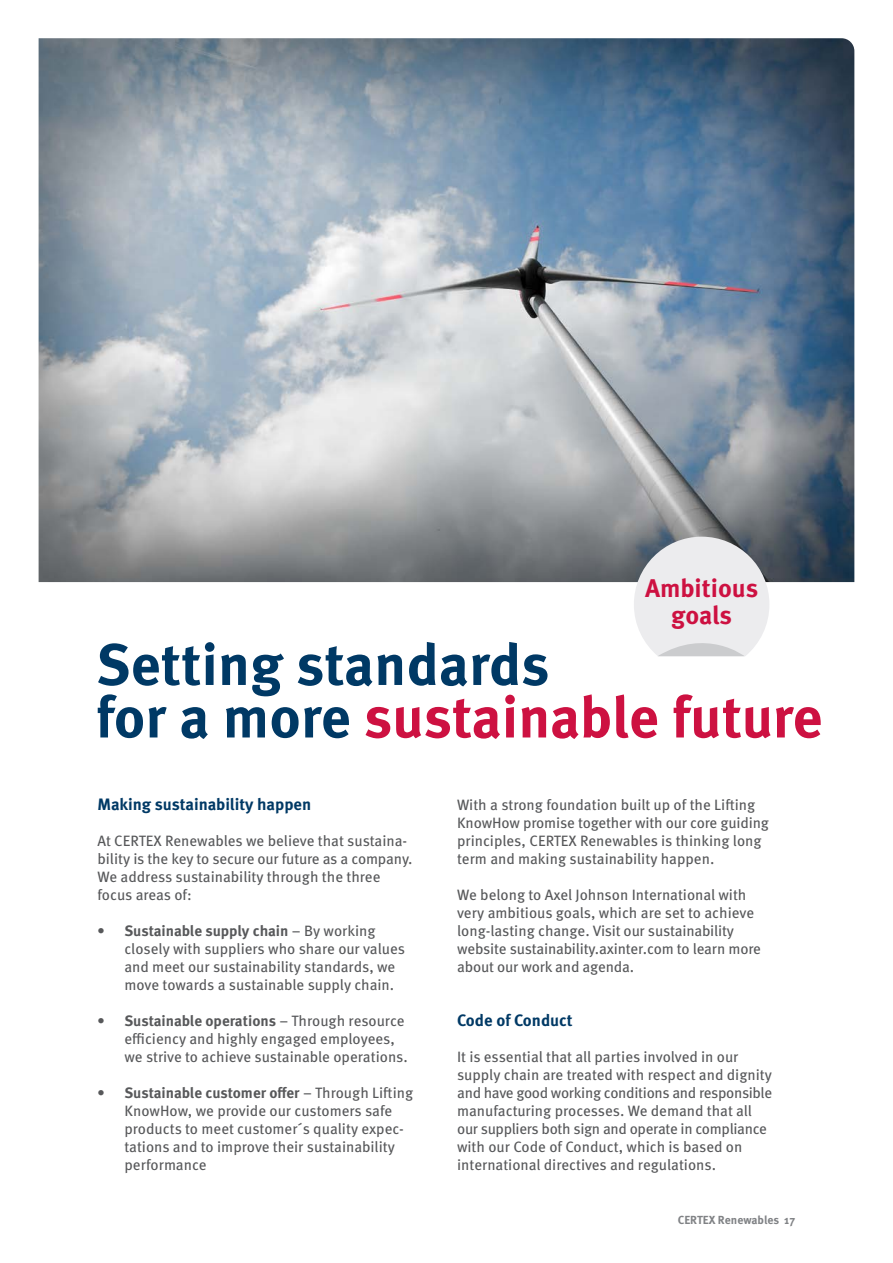
<style>
.page{position:relative;width:893px;height:1263px;background:#fff}
.page>*{position:absolute;margin:0;border:0;box-sizing:border-box;transform-origin:0 0}
.t1{font:700 58.2px/52.5px "Meta Pro";letter-spacing:-.005em;color:#003965}
.t2{font:700 25.5px "Meta Pro";letter-spacing:-.005em;color:#cd1141}
.t3{font:700 16.5px "Meta Pro";color:#003965}
.t4{font:15px/18px "Meta Pro";letter-spacing:-.005em;color:#57585a}
.t5{font:700 11.7px "Meta Pro";color:#808285}
.s1{color:#cd1141}
.s2{font-weight:700}
</style>
<div class="page">
<img style="left:39px;top:38px;width:815px;height:544px">
<svg style="left:634px;top:537px;width:135px;height:119px;background:#d9dadd"></svg>
<p class="t2" style="left:645px;top:568px;width:115px">Ambitious</p>
<p class="t2" style="left:671px;top:595px;width:62px">goals</p>
<p class="t1" style="left:96px;top:635px;width:728px">Setting standards<br>for a more <span class="s1">sustainable future</span></p>
<p class="t3" style="left:97px;top:791px;width:215px">Making sustainability happen</p>
<p class="t4" style="left:97px;top:831px;width:317px">At CERTEX Renewables we believe that sustaina&shy;bility is the key to secure our future as a company.<br>We address sustainability through the three focus areas of:</p>
<p class="t4" style="left:124px;top:921px;width:282px;text-indent:-27px"><span class="s2">• Sustainable supply chain</span> – By working closely with suppliers who share our values and meet our sustainability standards, we move towards a sustainable supply chain.</p>
<p class="t4" style="left:124px;top:1011px;width:285px;text-indent:-27px"><span class="s2">• Sustainable operations</span> – Through resource efficiency and highly engaged employees, we strive to achieve sustainable operations.</p>
<p class="t4" style="left:124px;top:1083px;width:290px;text-indent:-27px"><span class="s2">• Sustainable customer offer</span> – Through Lifting KnowHow, we provide our customers safe products to meet customer´s quality expec&shy;tations and to improve their sustainability performance</p>
<p class="t4" style="left:457px;top:795px;width:313px">With a strong foundation built up of the Lifting KnowHow promise together with our core guiding principles, CERTEX Renewables is thinking long term and making sustainability happen.</p>
<p class="t4" style="left:457px;top:885px;width:305px">We belong to Axel Johnson International with very ambitious goals, which are set to achieve long-lasting change. Visit our sustainability website sustainability.axinter.com to learn more about our work and agenda.</p>
<p class="t3" style="left:457px;top:1007px;width:117px">Code of Conduct</p>
<p class="t4" style="left:457px;top:1047px;width:317px">It is essential that all parties involved in our supply chain are treated with respect and dignity and have good working conditions and responsible manufacturing processes. We demand that all our suppliers both sign and operate in compliance with our Code of Conduct, which is based on international directives and regulations.</p>
<p class="t5" style="left:678px;top:1211px;width:119px">CERTEX Renewables 17</p>
</div>
